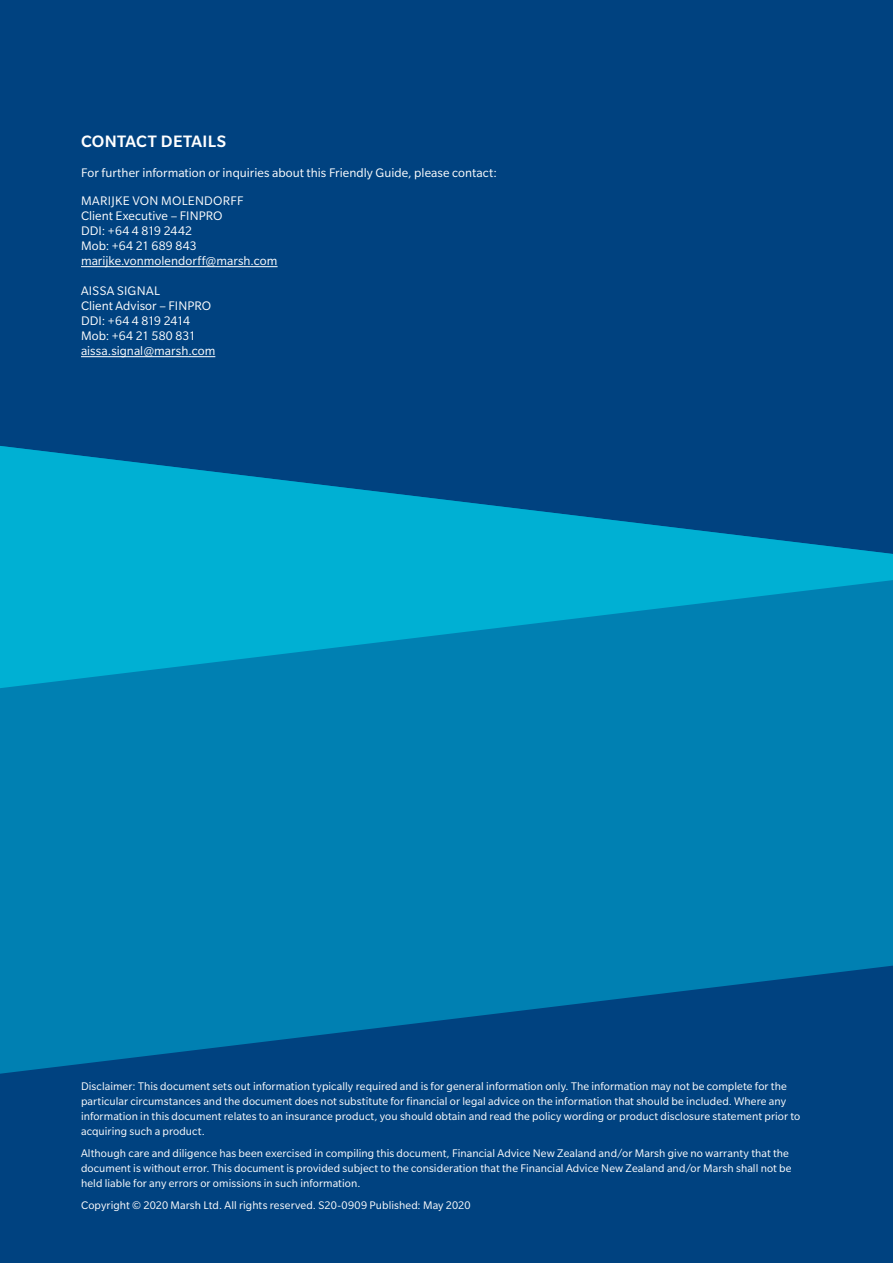
<style>
.page{position:relative;width:893px;height:1263px;background:#fff}
.page>*{position:absolute;margin:0;border:0;box-sizing:border-box;transform-origin:0 0}
.t1{font:500 18px "Slate Pro";letter-spacing:.015em;color:#fff}
.t2{font:13.5px/15px "Slate Pro";letter-spacing:.005em;color:#fff}
.t3{font:12px/15px "Slate Pro";letter-spacing:.005em;color:#fff}
</style>
<div class="page">
<div style="left:0;top:434px;width:893px;height:829px;background:#0080b2"></div>
<div style="left:0;top:0;width:893px;height:443px;background:#004280"></div>
<svg style="left:0;top:443px;width:893px;height:245px;fill:#00b0d3"></svg>
<svg style="left:0;top:965px;width:893px;height:298px;fill:#004280"></svg>
<hr style="left:81px;top:266px;width:197px;height:1px;background:#fff">
<hr style="left:81px;top:356px;width:134px;height:1px;background:#fff">
<h1 class="t1" style="left:81px;top:131px;width:147px">CONTACT DETAILS</h1>
<p class="t2" style="left:81px;top:158px;width:417px;line-height:28.5px">For further information or inquiries about this Friendly Guide, please contact:<br>MARIJKE VON MOLENDORFF</p>
<p class="t2" style="left:81px;top:208px;width:198px">Client Executive – FINPRO<br>DDI: +64 4 819 2442<br>Mob: +64 21 689 843 marijke.vonmolendorff@marsh.com</p>
<p class="t2" style="left:81px;top:283px;width:136px">AISSA SIGNAL<br>Client Advisor – FINPRO<br>DDI: +64 4 819 2414<br>Mob: +64 21 580 831 aissa.signal@marsh.com</p>
<p class="t3" style="left:81px;top:1079px;width:721px">Disclaimer: This document sets out information typically required and is for general information only. The information may not be complete for the particular circumstances and the document does not substitute for financial or legal advice on the information that should be included. Where any information in this document relates to an insurance product, you should obtain and read the policy wording or product disclosure statement prior to acquiring such a product.</p>
<p class="t3" style="left:81px;top:1146px;width:712px">Although care and diligence has been exercised in compiling this document, Financial Advice New Zealand and/or Marsh give no warranty that the document is without error. This document is provided subject to the consideration that the Financial Advice New Zealand and/or Marsh shall not be held liable for any errors or omissions in such information.</p>
<p class="t3" style="left:81px;top:1197px;width:391px">Copyright © 2020 Marsh Ltd. All rights reserved. S20-0909 Published: May 2020</p>
</div>
